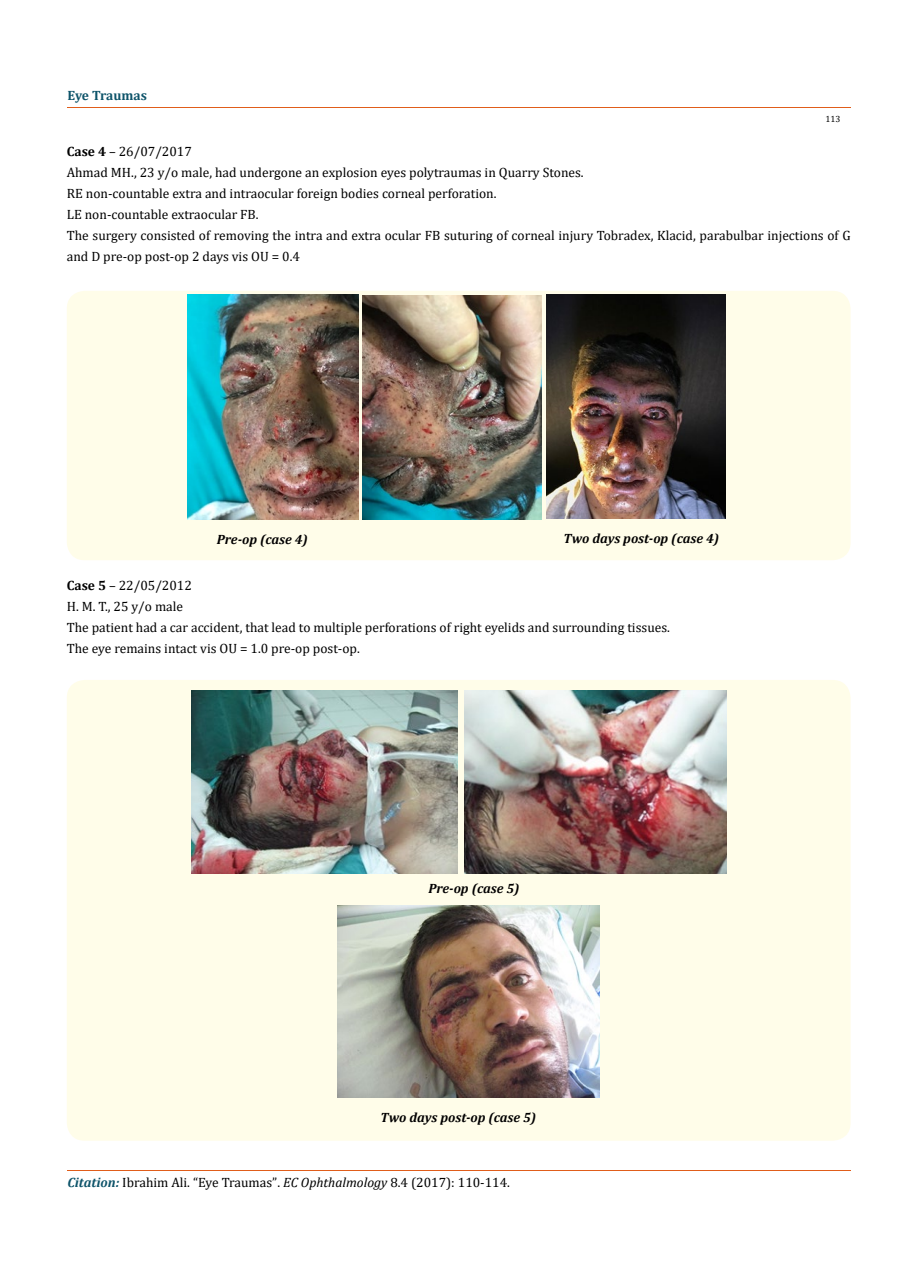
<style>
.page{position:relative;width:917px;height:1266px;background:#fff}
.page>*{position:absolute;margin:0;border:0;box-sizing:border-box;transform-origin:0 0}
.t1{font:13.5px/21px "Cambria";color:#000}
.t2{font:italic 700 13.5px "Cambria";color:#000}
.t3{font:700 13.5px "Cambria";letter-spacing:-.01em;color:#0e546a}
.t4{font:9px "Cambria";color:#000}
.s1{font-weight:700}
.s2{font-weight:700;font-style:italic;color:#0e546a}
.s3{font-size:13.35px}
.s4{font-style:italic}
</style>
<div class="page">
<hr style="left:67px;top:107px;width:783px;height:1px;background:#e05d1a">
<hr style="left:67px;top:1170px;width:783px;height:1px;background:#e05d1a">
<div style="left:67px;top:291px;width:783px;height:269px;background:#fffde9;border-radius:18px"></div>
<img style="left:188px;top:295px;width:170px;height:225px">
<img style="left:362px;top:296px;width:179px;height:224px">
<img style="left:546px;top:294px;width:179px;height:225px">
<div style="left:67px;top:680px;width:783px;height:461px;background:#fffde9;border-radius:18px"></div>
<img style="left:191px;top:691px;width:266px;height:183px">
<img style="left:465px;top:691px;width:261px;height:183px">
<img style="left:337px;top:905px;width:262px;height:193px">
<p class="t3" style="left:68px;top:86px;width:81px">Eye Traumas</p>
<p class="t4" style="left:825px;top:114px;width:16px">113</p>
<p class="t1" style="left:67px;top:141px;width:785px"><span class="s1">Case 4</span> – 26/07/2017<br>Ahmad MH., 23 y/o male, had undergone an explosion eyes polytraumas in Quarry Stones.<br>RE non-countable extra and intraocular foreign bodies corneal perforation.<br>LE non-countable extraocular FB.<br>The surgery consisted of removing the intra and extra ocular FB suturing of corneal injury Tobradex, Klacid, parabulbar injections of G and D pre-op post-op 2 days vis OU = 0.4</p>
<p class="t2" style="left:217px;top:530px;width:93px">Pre-op (case 4)</p>
<p class="t2" style="left:563px;top:529px;width:157px">Two days post-op (case 4)</p>
<p class="t1" style="left:67px;top:575px;width:604px"><span class="s1">Case 5</span> – 22/05/2012<br>H. M. T., 25 y/o male<br>The patient had a car accident, that lead to multiple perforations of right eyelids and surrounding tissues.<br>The eye remains intact vis OU = 1.0 pre-op post-op.</p>
<p class="t2" style="left:428px;top:879px;width:93px">Pre-op (case 5)</p>
<p class="t2" style="left:380px;top:1108px;width:157px">Two days post-op (case 5)</p>
<p class="t1" style="left:67px;top:1172px;width:444px"><span class="s2">Citation:</span> Ibrahim Ali. “Eye Traumas”<span class="s3">.</span> <span class="s4">EC Ophthalmology</span> <span class="s3">8</span>.4 (2017): 110-114.</p>
</div>
